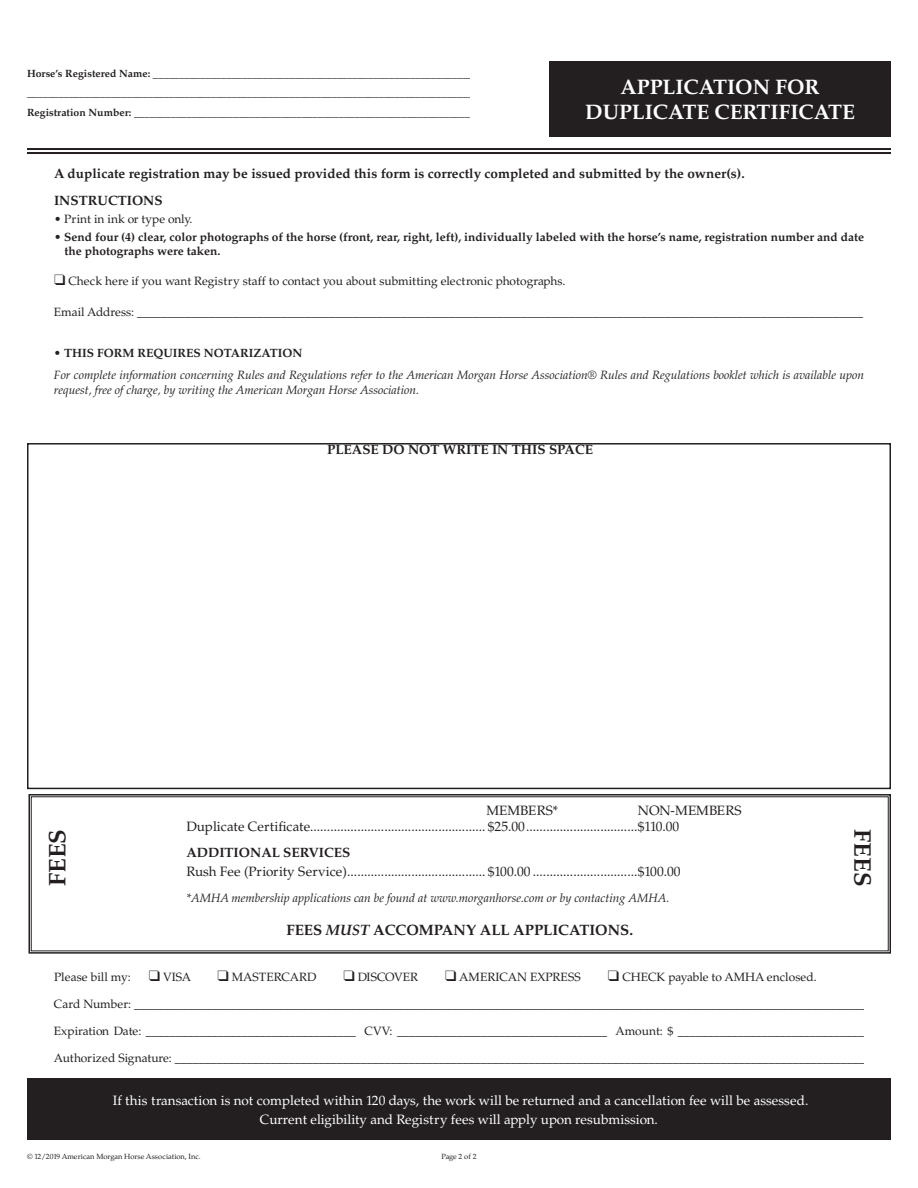
<style>
.page{position:relative;width:918px;height:1188px;background:#fff}
.page>*{position:absolute;margin:0;border:0;box-sizing:border-box;transform-origin:0 0}
.t1{font:700 24px "Palatino";color:#231f20}
.t2{font:700 21px/25.2px "Palatino";color:#fff;text-align:center}
.t3{font:700 15px "Palatino";color:#231f20}
.t4{font:13.5px/16.2px "Palatino";color:#231f20}
.t5{font:13.5px/19.5px "Palatino";color:#fff;text-align:center}
.t6{font:700 13.5px/27px "Palatino";color:#231f20}
.t7{font:12px "Palatino";color:#231f20}
.t8{font:italic 12px/15px "Palatino";color:#231f20}
.t9{font:700 12px/13.5px "Palatino";color:#231f20}
.t10{font:10.5px/19.5px "Palatino";color:#231f20}
.t11{font:7.5px "Palatino";color:#231f20}
.s1{font-weight:700}
.s2{font-style:italic}
</style>
<div class="page">
<svg style="left:28px;top:794px;width:863px;height:160px"></svg>
<div style="left:549px;top:61px;width:342px;height:75px;background:#231f20"></div>
<hr style="left:27px;top:148px;width:864px;height:2px;background:#231f20">
<hr style="left:27px;top:152px;width:864px;height:2px;background:#231f20">
<div style="left:27px;top:1078px;width:864px;height:62px;background:#231f20"></div>
<div style="left:27px;top:443px;width:864px;height:346px;border:2px solid #231f20"></div>
<p class="t10" style="left:27px;top:64px;width:450px"><span class="s1">Horse’s Registered Name:</span> _____________________________________________________________ _____________________________________________________________________________________<br><span class="s1">Registration Number:</span> _________________________________________________________________</p>
<h2 class="t2" style="left:585px;top:74px;width:271px">APPLICATION FOR<br>DUPLICATE CERTIFICATE</h2>
<p class="t6" style="left:54px;top:160px;width:692px">A duplicate registration may be issued provided this form is correctly completed and submitted by the owner(s).<br>INSTRUCTIONS</p>
<p class="t7" style="left:54px;top:212px;width:140px">• Print in ink or type only.</p>
<p class="t9" style="left:64px;top:231px;width:801px;text-indent:-10px">• Send four (4) clear, color photographs of the horse (front, rear, right, left), individually labeled with the horse’s name, registration number and date the photographs were taken.</p>
<p class="t7" style="left:54px;top:274px;width:513px">❑ Check here if you want Registry staff to contact you about submitting electronic photographs.</p>
<p class="t7" style="left:54px;top:305px;width:811px">Email Address: _________________________________________________________________________________________________________________________</p>
<p class="t9" style="left:54px;top:346px;width:250px">• THIS FORM REQUIRES NOTARIZATION</p>
<p class="t8" style="left:54px;top:368px;width:812px">For complete information concerning Rules and Regulations refer to the American Morgan Horse Association® Rules and Regulations booklet which is available upon request, free of charge, by writing the American Morgan Horse Association.</p>
<p class="t6" style="left:327px;top:437px;width:267px">PLEASE DO NOT WRITE IN THIS SPACE</p>
<p class="t4" style="left:186px;top:802px;width:557px;text-indent:452px">NON-MEMBERS<br>Duplicate Certificate.................................................... $25.00.................................$110.00</p>
<p class="t6" style="left:186px;top:839px;width:166px">ADDITIONAL SERVICES</p>
<p class="t4" style="left:186px;top:864px;width:496px">Rush Fee (Priority Service)......................................... $100.00 ...............................$100.00</p>
<p class="t8" style="left:186px;top:890px;width:485px">*AMHA membership applications can be found at www.morganhorse.com or by contacting AMHA.</p>
<p class="t4" style="left:486px;top:802px;width:73px">MEMBERS*</p>
<h1 class="t1" style="left:43px;top:886px;width:59px;rotate:-90deg">FEES</h1>
<h1 class="t1" style="left:877px;top:829px;width:59px;rotate:90deg">FEES</h1>
<p class="t3" style="left:286px;top:921px;width:348px">FEES <span class="s2">MUST</span> ACCOMPANY ALL APPLICATIONS.</p>
<p class="t7" style="left:54px;top:970px;width:139px">Please bill my: ❑ VISA</p>
<p class="t7" style="left:217px;top:970px;width:100px">❑ MASTERCARD</p>
<p class="t7" style="left:343px;top:970px;width:76px">❑ DISCOVER</p>
<p class="t7" style="left:445px;top:970px;width:137px">❑ AMERICAN EXPRESS</p>
<p class="t7" style="left:608px;top:970px;width:210px">❑ CHECK payable to AMHA enclosed.</p>
<p class="t7" style="left:54px;top:997px;width:820px">Card Number: ___________________________________________________________________________________________________________________________</p>
<p class="t7" style="left:54px;top:1024px;width:829px">Expiration Date: ___________________________________ CVV: ___________________________________ Amount: $ __________________________________</p>
<p class="t7" style="left:54px;top:1051px;width:825px">Authorized Signature: _____________________________________________________________________________________________________________________</p>
<p class="t5" style="left:113px;top:1091px;width:697px">If this transaction is not completed within 120 days, the work will be returned and a cancellation fee will be assessed.<br>Current eligibility and Registry fees will apply upon resubmission.</p>
<p class="t11" style="left:27px;top:1152px;width:175px">© 12/2019 American Morgan Horse Association, Inc.</p>
<p class="t11" style="left:441px;top:1152px;width:37px">Page 2 of 2</p>
</div>
